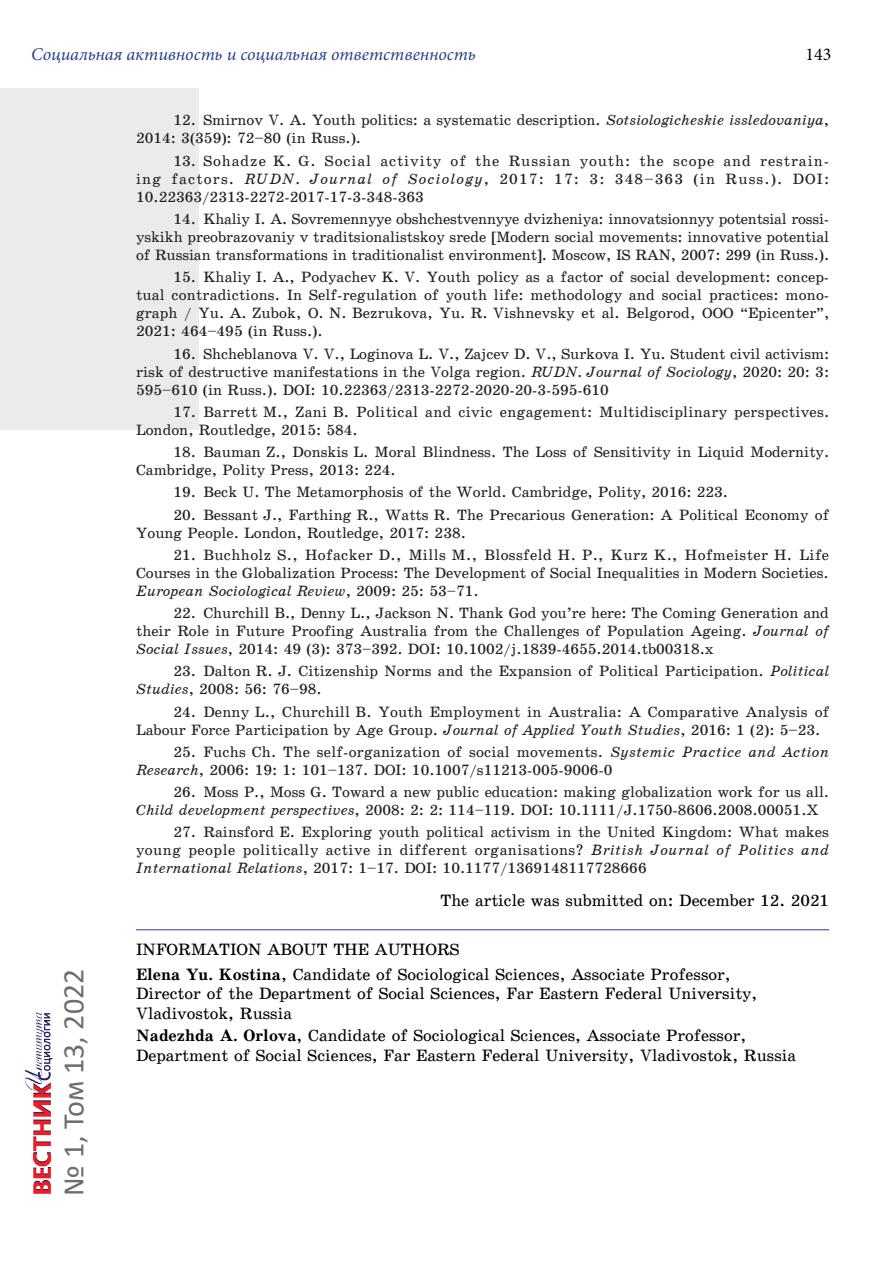
<style>
.page{position:relative;width:893px;height:1263px;background:#fff}
.page>*{position:absolute;margin:0;border:0;box-sizing:border-box;transform-origin:0 0}
.t1{font:30px "Calibri";color:#706a75}
.t2{font:italic 18px "Minion Pro";color:#25408b}
.t3{font:18px "Minion Pro";color:#000}
.Сведения_об_авторе_2{font:16.5px/19.8px "School Book C";color:#000}
.Сведения_об_авторе_3{font:16.5px/19.8px "School Book C";color:#000}
.После_Литературы_Анг{font:16.5px "School Book C";color:#000}
.Сведения_об_авторе{font:16.5px "School Book C";color:#000}
.t4{font:15px/18px "School Book C";color:#231f20}
.t5{font:15px/18px "School Book C";letter-spacing:.02em;color:#231f20}
.s1{font-family:"School Book C Italic"}
.s2{font-family:"School Book C Bold"}
</style>
<div class="page">
<div style="left:0;top:88px;width:198px;height:341px;background:#eaebed"></div>
<hr style="left:136px;top:929px;width:693px;height:1px;background:#25408b">
<img style="left:24px;top:1011px;width:29px;height:183px">
<p class="t2" style="left:31px;top:42px;width:446px">Социальная активность и социальная ответственность</p>
<p class="t3" style="left:805px;top:42px;width:27px">143</p>
<h1 class="t1" style="left:53px;top:1196px;width:229px;rotate:-90deg">№ 1, Том 13, 2022</h1>
<p class="t4" style="left:136px;top:112px;width:695px;text-indent:37px">12. Smirnov V. A. Youth politics: a systematic description. <span class="s1">Sotsiologicheskie issledovaniya</span>,<br>2014: 3(359): 72–80 (in Russ.).</p>
<p class="t4" style="left:136px;top:152px;width:695px;text-align:justify;text-indent:37px">13. Sohadze K. G. Social activity of the Russian youth: the scope and restrain&shy;ing factors. <span class="s1">RUDN. Journal of Sociology</span>, 2017: 17: 3: 348–363 (in Russ.). DOI:<br>10.22363/2313-2272-2017-17-3-348-363</p>
<p class="t4" style="left:136px;top:210px;width:695px;text-align:justify;text-indent:37px">14. Khaliy I. A. Sovremennyye obshchestvennyye dvizheniya: innovatsionnyy potentsial rossi&shy;yskikh preobrazovaniy v traditsionalistskoy srede [Modern social movements: innovative potential of Russian transformations in traditionalist environment]. Moscow, IS RAN, 2007: 299 (in Russ.).</p>
<p class="t4" style="left:136px;top:268px;width:695px;text-align:justify;text-indent:37px">15. Khaliy I. A., Podyachev K. V. Youth policy as a factor of social development: concep&shy;tual contradictions. In Self-regulation of youth life: methodology and social practices: mono&shy;graph / Yu. A. Zubok, O. N. Bezrukova, Yu. R. Vishnevsky et al. Belgorod, OOO “Epicenter”, 2021: 464–495 (in Russ.).</p>
<p class="t4" style="left:136px;top:345px;width:695px;text-align:justify;text-indent:37px">16. Shcheblanova V. V., Loginova L. V., Zajcev D. V., Surkova I. Yu. Student civil activism: risk of destructive manifestations in the Volga region. <span class="s1">RUDN. Journal of Sociology</span>, 2020: 20: 3:<br>595–610 (in Russ.). DOI: 10.22363/2313-2272-2020-20-3-595-610</p>
<p class="t5" style="left:136px;top:403px;width:695px;text-indent:37px">17. Barrett M., Zani B. Political and civic engagement: Multidisciplinary perspectives.<br>London, Routledge, 2015: 584.</p>
<p class="t4" style="left:136px;top:443px;width:695px;text-indent:37px">18. Bauman Z., Donskis L. Moral Blindness. The Loss of Sensitivity in Liquid Modernity.<br>Cambridge, Polity Press, 2013: 224.</p>
<p class="t4" style="left:173px;top:483px;width:556px">19. Beck U. The Metamorphosis of the World. Cambridge, Polity, 2016: 223.</p>
<p class="t4" style="left:136px;top:506px;width:695px;text-indent:37px">20. Bessant J., Farthing R., Watts R. The Precarious Generation: A Political Economy of<br>Young People. London, Routledge, 2017: 238.</p>
<p class="t4" style="left:136px;top:546px;width:695px;text-align:justify;text-indent:37px">21. Buchholz S., Hofacker D., Mills M., Blossfeld H. P., Kurz K., Hofmeister H. Life Courses in the Globalization Process: The Development of Social Inequalities in Modern Societies.<br><span class="s1">European Sociological Review</span>, 2009: 25: 53–71.</p>
<p class="t4" style="left:136px;top:604px;width:695px;text-align:justify;text-indent:37px">22. Churchill B., Denny L., Jackson N. Thank God you’re here: The Coming Generation and their Role in Future Proofing Australia from the Challenges of Population Ageing. <span class="s1">Journal of Social Issues</span>, 2014: 49 (3): 373–392. DOI: 10.1002/j.1839-4655.2014.tb00318.x</p>
<p class="t4" style="left:136px;top:662px;width:695px;text-indent:37px">23. Dalton R. J. Citizenship Norms and the Expansion of Political Participation. <span class="s1">Political<br>Studies</span>, 2008: 56: 76–98.</p>
<p class="t4" style="left:136px;top:703px;width:695px;text-indent:37px">24. Denny L., Churchill B. Youth Employment in Australia: A Comparative Analysis of<br>Labour Force Participation by Age Group. <span class="s1">Journal of Applied Youth Studies</span>, 2016: 1 (2): 5–23.</p>
<p class="t4" style="left:136px;top:743px;width:694px;text-indent:37px">25. Fuchs Ch. The self-organization of social movements. <span class="s1">Systemic Practice and Action<br>Research</span>, 2006: 19: 1: 101–137. DOI: 10.1007/s11213-005-9006-0</p>
<p class="t4" style="left:136px;top:783px;width:695px;text-indent:37px">26. Moss P., Moss G. Toward a new public education: making globalization work for us all.<br><span class="s1">Child development perspectives</span>, 2008: 2: 2: 114–119. DOI: 10.1111/J.1750-8606.2008.00051.X</p>
<p class="t4" style="left:136px;top:823px;width:695px;text-align:justify;text-indent:37px">27. Rainsford E. Exploring youth political activism in the United Kingdom: What makes young people politically active in different organisations? <span class="s1">British Journal of Politics and International Relations</span>, 2017: 1–17. DOI: 10.1177/1369148117728666</p>
<p class="После_Литературы_Анг" style="left:440px;top:891px;width:390px">The article was submitted on: December 12. 2021</p>
<p class="Сведения_об_авторе" style="left:136px;top:941px;width:325px">INFORMATION ABOUT THE AUTHORS</p>
<p class="Сведения_об_авторе_2" style="left:136px;top:964px;width:623px"><span class="s2">Elena Yu. Kostina</span>, Candidate of Sociological Sciences, Associate Professor,<br>Director of the Department of Social Sciences, Far Eastern Federal University,<br>Vladivostok, Russia</p>
<p class="Сведения_об_авторе_3" style="left:136px;top:1026px;width:661px"><span class="s2">Nadezhda A. Orlova</span>, Candidate of Sociological Sciences, Associate Professor,<br>Department of Social Sciences, Far Eastern Federal University, Vladivostok, Russia</p>
</div>
